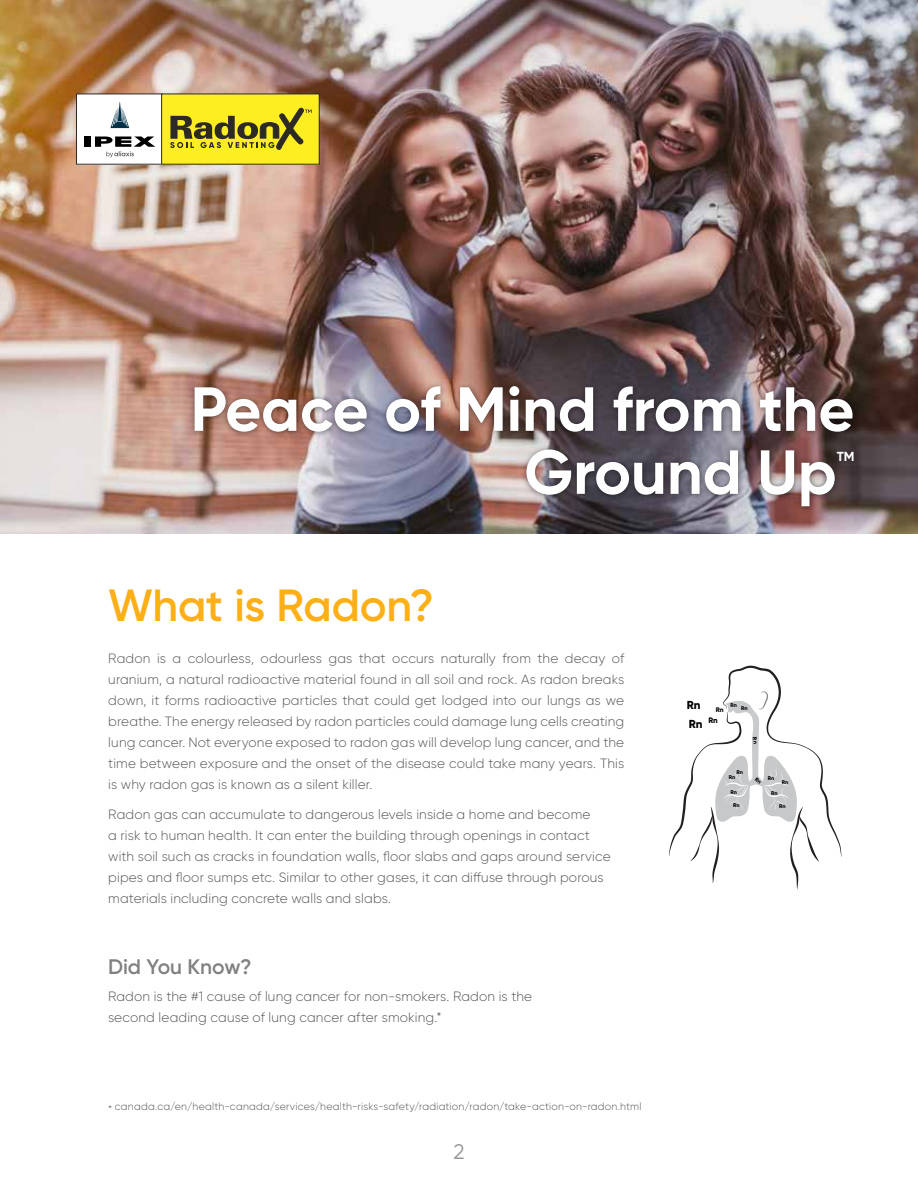
<style>
.page{position:relative;width:918px;height:1188px;background:#fff}
.page>*{position:absolute;margin:0;border:0;box-sizing:border-box;transform-origin:0 0}
.t1{font:700 62.1px/63px "Gilroy";color:#fff;text-align:right}
.t2{font:600 45px "Gilroy";letter-spacing:-.005em;color:#fcaf17}
.t3{font:600 21px "Gilroy";color:#7f8081}
.t4{font:21px "Gilroy";color:#939598}
.t5{font:300 13.5px/21px "Gilroy";letter-spacing:.01em;color:#58595b}
.t6{font:700 13.05px "Gilroy";color:#fff}
.t7{font:800 11.55px "Gilroy";color:#000}
.t8{font:300 10.5px "Gilroy";letter-spacing:.02em;color:#58595b}
.t9{font:800 6.6px "Gilroy";color:#000}
.t10{font:800 5.4px "Gilroy";color:#000}
</style>
<div class="page">
<img style="left:0;top:0;width:918px;height:534px">
<div style="left:188px;top:381px;width:673px;height:132px;background:#000;opacity:.5"></div>
<div style="left:77px;top:94px;width:85px;height:70px;background:#fff"></div>
<div style="left:162px;top:94px;width:157px;height:70px;background:#fcee21"></div>
<div style="left:161px;top:94px;width:159px;height:71px;border:1px solid #2d2a26"></div>
<svg style="left:170px;top:107px;width:142px;height:43px"></svg>
<div style="left:85px;top:137px;width:6px;height:10px;background:#000"></div>
<svg style="left:110px;top:102px;width:19px;height:26px"></svg>
<svg style="left:95px;top:137px;width:60px;height:21px"></svg>
<svg style="left:669px;top:666px;width:173px;height:223px"></svg>
<h1 class="t1" style="left:191px;top:377px;width:665px">Peace of Mind from the<br>Ground Up</h1>
<p class="t6" style="left:837px;top:448px;width:19px">TM</p>
<h2 class="t2" style="left:108px;top:578px;width:327px">What is Radon?</h2>
<p class="t5" style="left:108px;top:648px;width:517px;text-align:justify">Radon is a colourless, odourless gas that occurs naturally from the decay of uranium, a natural radioactive material found in all soil and rock. As radon breaks down, it forms radioactive particles that could get lodged into our lungs as we breathe. The energy released by radon particles could damage lung cells creating lung cancer. Not everyone exposed to radon gas will develop lung cancer, and the time between exposure and the onset of the disease could take many years. This is why radon gas is known as a silent killer.</p>
<p class="t5" style="left:108px;top:804px;width:504px">Radon gas can accumulate to dangerous levels inside a home and become<br>a risk to human health. It can enter the building through openings in contact with soil such as cracks in foundation walls, floor slabs and gaps around service pipes and floor sumps etc. Similar to other gases, it can diffuse through porous materials including concrete walls and slabs.</p>
<h3 class="t3" style="left:108px;top:954px;width:145px">Did You Know?</h3>
<p class="t5" style="left:108px;top:986px;width:426px">Radon is the #1 cause of lung cancer for non-smokers. Radon is the second leading cause of lung cancer after smoking.*</p>
<p class="t8" style="left:108px;top:1100px;width:535px">* canada.ca/en/health-canada/services/health-risks-safety/radiation/radon/take-action-on-radon.html</p>
<h3 class="t4" style="left:453px;top:1139px;width:13px">2</h3>
<p class="t7" style="left:687px;top:697px;width:15px">Rn</p>
<p class="t9" style="left:716px;top:706px;width:9px">Rn</p>
<p class="t7" style="left:689px;top:717px;width:31px">Rn <sup>Rn</sup></p>
<p class="t10" style="left:736px;top:769px;width:8px">Rn</p>
<p class="t10" style="left:729px;top:774px;width:8px">Rn</p>
<p class="t10" style="left:730px;top:788px;width:8px">Rn</p>
<p class="t10" style="left:733px;top:802px;width:8px">Rn</p>
<p class="t10" style="left:768px;top:775px;width:8px">Rn</p>
<p class="t10" style="left:771px;top:790px;width:8px">Rn</p>
<p class="t10" style="left:782px;top:779px;width:8px">Rn</p>
<p class="t10" style="left:779px;top:802px;width:8px">Rn</p>
</div>
